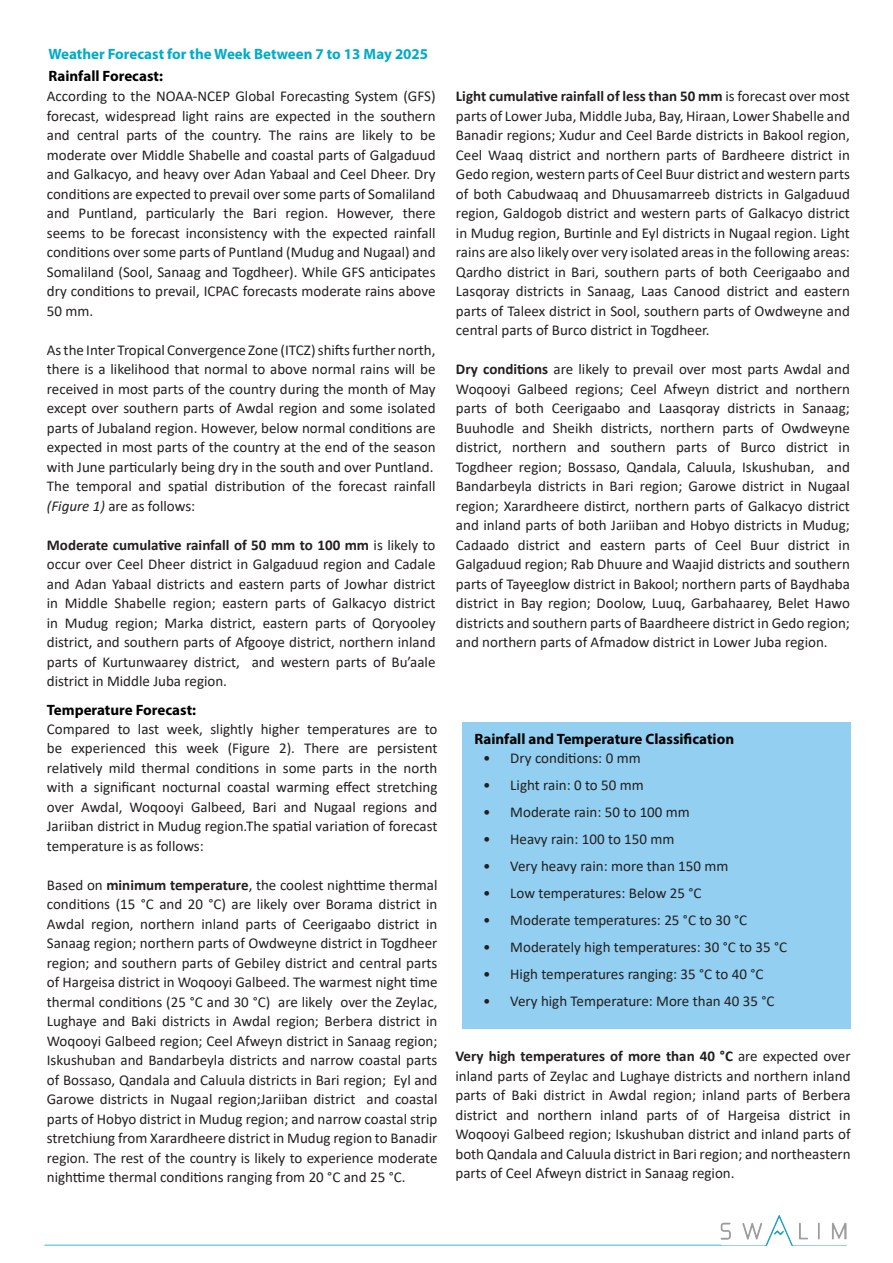
<style>
.page{position:relative;width:893px;height:1263px;background:#fff}
.page>*{position:absolute;margin:0;border:0;box-sizing:border-box;transform-origin:0 0}
.t1{font:15px/19.5px "Calibri";color:#231f20;text-align:justify}
.t2{font:700 15px "Myriad Pro";color:#000}
.t3{font:700 15px "Myriad Pro";color:#00acc8}
.s1{font-style:italic}
.s2{font-weight:700}
</style>
<div class="page">
<img style="left:720px;top:1215px;width:127px;height:31px">
<hr style="left:44px;top:1244px;width:677px;height:2px;background:#47c5e0">
<div style="left:462px;top:722px;width:389px;height:307px;background:#92cff0"></div>
<p class="t3" style="left:48px;top:44px;width:381px">Weather Forecast for the Week Between 7 to 13 May 2025</p>
<p class="t2" style="left:48px;top:66px;width:116px">Rainfall Forecast:</p>
<p class="t1" style="left:47px;top:86px;width:390px">According to the NOAA-NCEP Global Forecasting System (GFS) forecast, widespread light rains are expected in the southern and central parts of the country. The rains are likely to be moderate over Middle Shabelle and coastal parts of Galgaduud and Galkacyo, and heavy over Adan Yabaal and Ceel Dheer. Dry conditions are expected to prevail over some parts of Somaliland and Puntland, particularly the Bari region. However, there seems to be forecast inconsistency with the expected rainfall conditions over some parts of Puntland (Mudug and Nugaal) and Somaliland (Sool, Sanaag and Togdheer). While GFS anticipates dry conditions to prevail, ICPAC forecasts moderate rains above 50 mm.</p>
<p class="t1" style="left:47px;top:340px;width:390px">As the Inter Tropical Convergence Zone (ITCZ) shifts further north, there is a likelihood that normal to above normal rains will be received in most parts of the country during the month of May except over southern parts of Awdal region and some isolated parts of Jubaland region. However, below normal conditions are expected in most parts of the country at the end of the season with June particularly being dry in the south and over Puntland.</p>
<p class="t1" style="left:47px;top:476px;width:390px">The temporal and spatial distribution of the forecast rainfall <span class="s1">(Figure 1)</span> are as follows:</p>
<p class="t1" style="left:47px;top:535px;width:390px"><span class="s2">Moderate cumulative rainfall of 50 mm to 100 mm</span> is likely to occur over Ceel Dheer district in Galgaduud region and Cadale and Adan Yabaal districts and eastern parts of Jowhar district in Middle Shabelle region; eastern parts of Galkacyo district in Mudug region; Marka district, eastern parts of Qoryooley district, and southern parts of Afgooye district, northern inland parts of Kurtunwaarey district, and western parts of Bu’aale district in Middle Juba region.</p>
<p class="t2" style="left:47px;top:700px;width:151px">Temperature Forecast:</p>
<p class="t1" style="left:47px;top:718px;width:392px">Compared to last week, slightly higher temperatures are to be experienced this week (Figure 2). There are persistent relatively mild thermal conditions in some parts in the north with a significant nocturnal coastal warming effect stretching over Awdal, Woqooyi Galbeed, Bari and Nugaal regions and Jariiban district in Mudug region.The spatial variation of forecast temperature is as follows:</p>
<p class="t1" style="left:47px;top:874px;width:392px">Based on <span class="s2">minimum temperature</span>, the coolest nighttime thermal conditions (15 °C and 20 °C) are likely over Borama district in Awdal region, northern inland parts of Ceerigaabo district in Sanaag region; northern parts of Owdweyne district in Togdheer region; and southern parts of Gebiley district and central parts of Hargeisa district in Woqooyi Galbeed. The warmest night time thermal conditions (25 °C and 30 °C) are likely over the Zeylac, Lughaye and Baki districts in Awdal region; Berbera district in Woqooyi Galbeed region; Ceel Afweyn district in Sanaag region; Iskushuban and Bandarbeyla districts and narrow coastal parts of Bossaso, Qandala and Caluula districts in Bari region; Eyl and Garowe districts in Nugaal region;Jariiban district and coastal parts of Hobyo district in Mudug region; and narrow coastal strip stretchiung from Xarardheere district in Mudug region to Banadir region. The rest of the country is likely to experience moderate nighttime thermal conditions ranging from 20 °C and 25 °C.</p>
<p class="t1" style="left:456px;top:86px;width:395px"><span class="s2">Light cumulative rainfall of less than 50 mm</span> is forecast over most parts of Lower Juba, Middle Juba, Bay, Hiraan, Lower Shabelle and Banadir regions; Xudur and Ceel Barde districts in Bakool region, Ceel Waaq district and northern parts of Bardheere district in Gedo region, western parts of Ceel Buur district and western parts of both Cabudwaaq and Dhuusamarreeb districts in Galgaduud region, Galdogob district and western parts of Galkacyo district in Mudug region, Burtinle and Eyl districts in Nugaal region. Light rains are also likely over very isolated areas in the following areas:<br>Qardho district in Bari, southern parts of both Ceerigaabo and Lasqoray districts in Sanaag, Laas Canood district and eastern parts of Taleex district in Sool, southern parts of Owdweyne and central parts of Burco district in Togdheer.</p>
<p class="t1" style="left:456px;top:359px;width:395px"><span class="s2">Dry conditions</span> are likely to prevail over most parts Awdal and Woqooyi Galbeed regions; Ceel Afweyn district and northern parts of both Ceerigaabo and Laasqoray districts in Sanaag; Buuhodle and Sheikh districts, northern parts of Owdweyne district, northern and southern parts of Burco district in Togdheer region; Bossaso, Qandala, Caluula, Iskushuban, and Bandarbeyla districts in Bari region; Garowe district in Nugaal region; Xarardheere distirct, northern parts of Galkacyo district and inland parts of both Jariiban and Hobyo districts in Mudug; Cadaado district and eastern parts of Ceel Buur district in Galgaduud region; Rab Dhuure and Waajid districts and southern parts of Tayeeglow district in Bakool; northern parts of Baydhaba district in Bay region; Doolow, Luuq, Garbahaarey, Belet Hawo districts and southern parts of Baardheere district in Gedo region; and northern parts of Afmadow district in Lower Juba region.</p>
<p class="t2" style="left:474px;top:729px;width:261px">Rainfall and Temperature Classification</p>
<p class="t1" style="left:483px;top:748px;width:159px">• Dry conditions: 0 mm</p>
<p class="t1" style="left:483px;top:775px;width:162px">• Light rain: 0 to 50 mm</p>
<p class="t1" style="left:483px;top:802px;width:208px">• Moderate rain: 50 to 100 mm</p>
<p class="t1" style="left:483px;top:829px;width:193px">• Heavy rain: 100 to 150 mm</p>
<p class="t1" style="left:483px;top:856px;width:247px">• Very heavy rain: more than 150 mm</p>
<p class="t1" style="left:483px;top:883px;width:220px">• Low temperatures: Below 25 °C</p>
<p class="t1" style="left:483px;top:910px;width:265px">• Moderate temperatures: 25 °C to 30 °C</p>
<p class="t1" style="left:483px;top:937px;width:305px">• Moderately high temperatures: 30 °C to 35 °C</p>
<p class="t1" style="left:483px;top:964px;width:282px">• High temperatures ranging: 35 °C to 40 °C</p>
<p class="t1" style="left:483px;top:991px;width:293px">• Very high Temperature: More than 40 35 °C</p>
<p class="t1" style="left:455px;top:1046px;width:397px"><span class="s2">Very high temperatures of more than 40 °C</span> are expected over inland parts of Zeylac and Lughaye districts and northern inland parts of Baki district in Awdal region; inland parts of Berbera district and northern inland parts of of Hargeisa district in Woqooyi Galbeed region; Iskushuban district and inland parts of both Qandala and Caluula district in Bari region; and northeastern parts of Ceel Afweyn district in Sanaag region.</p>
</div>
